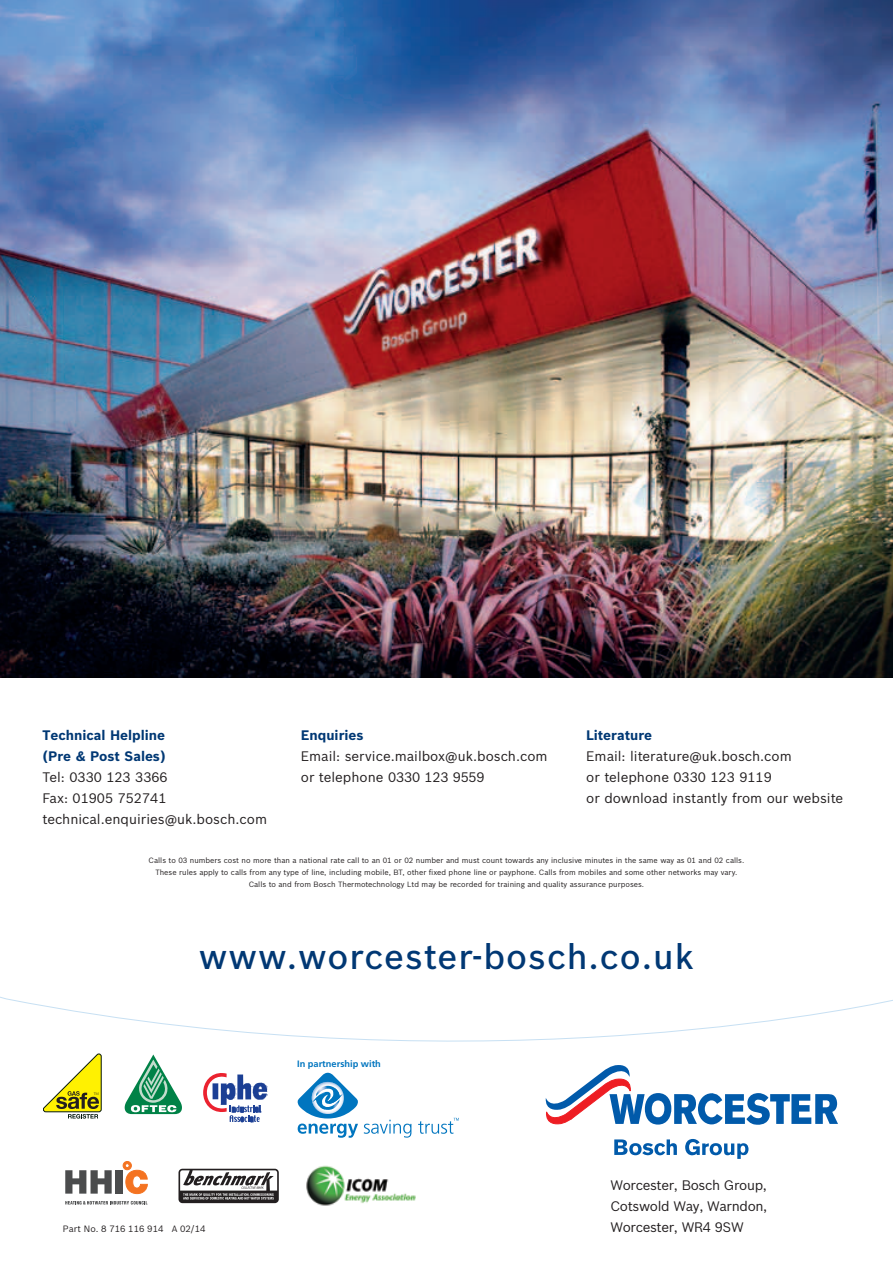
<style>
.page{position:relative;width:893px;height:1263px;background:#fff}
.page>*{position:absolute;margin:0;border:0;box-sizing:border-box;transform-origin:0 0}
.t1{font:500 34.5px "Bosch Sans";letter-spacing:.03em;color:#013874}
.t2{font:13.5px/21px "Bosch Sans";color:#231f20}
.t3{font:700 13.5px/21px "Bosch Sans";color:#013874}
.t4{font:700 9.3px "Frutiger";color:#0075bf}
.t5{font:9px "Bosch Sans";color:#231f20}
.t6{font:7.5px/12px "Bosch Sans";color:#231f20;text-align:center}
</style>
<div class="page">
<svg style="left:0;top:996px;width:893px;height:77px"></svg>
<svg style="left:545px;top:1063px;width:293px;height:62px"></svg>
<svg style="left:614px;top:1139px;width:63px;height:16px"></svg>
<svg style="left:685px;top:1139px;width:63px;height:20px"></svg>
<svg style="left:203px;top:1073px;width:64px;height:49px"></svg>
<svg style="left:364px;top:1120px;width:47px;height:17px"></svg>
<svg style="left:418px;top:1118px;width:41px;height:16px"></svg>
<svg style="left:298px;top:1073px;width:60px;height:65px"></svg>
<svg style="left:65px;top:1170px;width:47px;height:23px"></svg>
<div style="left:116px;top:1170px;width:7px;height:23px;background:#4b4c4d"></div>
<svg style="left:65px;top:1201px;width:82px;height:3px"></svg>
<svg style="left:122px;top:1161px;width:26px;height:33px"></svg>
<svg style="left:43px;top:1053px;width:59px;height:65px"></svg>
<svg style="left:122px;top:1050px;width:60px;height:65px"></svg>
<svg style="left:178px;top:1169px;width:101px;height:34px"></svg>
<img style="left:306px;top:1165px;width:109px;height:41px">
<img style="left:0;top:0;width:893px;height:677px">
<h2 class="t3" style="left:43px;top:725px;width:125px">Technical Helpline (Pre &amp; Post Sales)</h2>
<h2 class="t2" style="left:43px;top:767px;width:226px">Tel: 0330 123 3366<br>Fax: 01905 752741 technical.enquiries@uk.bosch.com</h2>
<h2 class="t3" style="left:301px;top:725px;width:64px">Enquiries</h2>
<h2 class="t2" style="left:301px;top:745px;width:248px">Email: service.mailbox@uk.bosch.com or telephone 0330 123 9559</h2>
<h2 class="t3" style="left:586px;top:725px;width:67px">Literature</h2>
<h2 class="t2" style="left:586px;top:745px;width:258px">Email: literature@uk.bosch.com<br>or telephone 0330 123 9119<br>or download instantly from our website</h2>
<p class="t6" style="left:149px;top:854px;width:597px">Calls to 03 numbers cost no more than a national rate call to an 01 or 02 number and must count towards any inclusive minutes in the same way as 01 and 02 calls.<br>These rules apply to calls from any type of line, including mobile, BT, other fixed phone line or payphone. Calls from mobiles and some other networks may vary.<br>Calls to and from Bosch Thermotechnology Ltd may be recorded for training and quality assurance purposes.</p>
<h1 class="t1" style="left:199px;top:935px;width:497px">www.worcester-bosch.co.uk</h1>
<p class="t5" style="left:63px;top:1223px;width:144px">Part No. 8 716 116 914 A 02/14</p>
<p class="t4" style="left:297px;top:1059px;width:85px">In partnership with</p>
<h2 class="t2" style="left:610px;top:1174px;width:158px;text-align:justify">Worcester, Bosch Group, Cotswold Way, Warndon, Worcester, WR4 9SW</h2>
</div>
